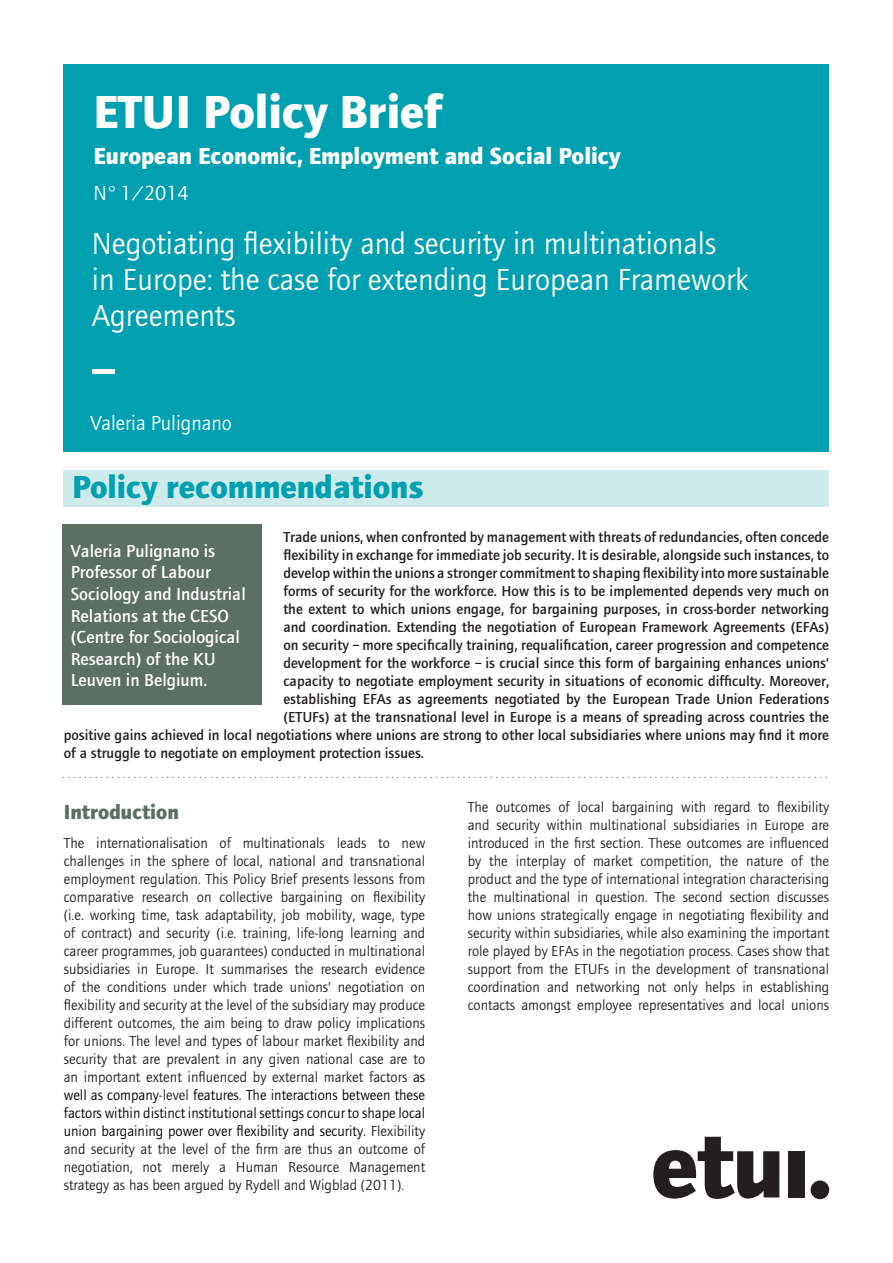
<style>
.page{position:relative;width:893px;height:1263px;background:#fff}
.page>*{position:absolute;margin:0;border:0;box-sizing:border-box;transform-origin:0 0}
.t1{font:500 54px "Foundry Journal";color:#fff}
.t2{font:700 48px "Foundry Journal";color:#fff}
.t3{font:700 33px "Foundry Journal";color:#00a0b0}
.t4{font:31.5px/36px "Foundry Journal";color:#fff}
.t5{font:700 24px "Foundry Journal";color:#fff}
.t6{font:21px "Foundry Journal";color:#fff}
.t7{font:700 21px "Foundry Journal";color:#5d6e65}
.t8{font:500 18px/21.6px "Foundry Journal";color:#fff}
.t9{font:15px/18px "Foundry Journal";color:#231f20;text-align:justify}
.t10{font:500 15px "Foundry Journal";color:#231f20}
.t11{font:13.5px "Foundry Journal";color:#5d6e65}
.s1{color:#000}
</style>
<div class="page">
<div style="left:64px;top:471px;width:765px;height:36px;background:#ceeaeb"></div>
<div style="left:64px;top:64px;width:765px;height:388px;background:#00a0b0"></div>
<svg style="left:653px;top:1137px;width:126px;height:62px"></svg>
<div style="left:788px;top:1151px;width:16px;height:46px;background:#231f20"></div>
<div style="left:810px;top:1180px;width:19px;height:19px;background:#231f20;border-radius:50%"></div>
<div style="left:62px;top:525px;width:200px;height:180px;background:#5d6e65"></div>
<h2 class="t2" style="left:94px;top:83px;width:350px">ETUI Policy Brief</h2>
<h3 class="t5" style="left:94px;top:141px;width:529px">European Economic, Employment and Social Policy</h3>
<h3 class="t6" style="left:94px;top:181px;width:97px">N° 1/2014</h3>
<h3 class="t4" style="left:92px;top:226px;width:658px">Negotiating flexibility and security in multinationals<br>in Europe: the case for extending European Framework<br>Agreements</h3>
<h1 class="t1" style="left:90px;top:339px;width:24px">–</h1>
<h3 class="t6" style="left:90px;top:412px;width:143px">Valeria Pulignano</h3>
<h3 class="t3" style="left:72px;top:468px;width:353px">Policy recommendations</h3>
<p class="t10" style="left:283px;top:528px;width:547px">Trade unions, when confronted by management with threats of redundancies, often concede</p>
<p class="t10" style="left:283px;top:546px;width:547px">flexibility in exchange for immediate job security. It is desirable, alongside such instances, to</p>
<p class="t10" style="left:283px;top:564px;width:547px">develop within the unions a stronger commitment to shaping flexibility into more sustainable</p>
<p class="t10" style="left:283px;top:582px;width:547px">forms of security for the workforce. How this is to be implemented depends very much on</p>
<p class="t10" style="left:283px;top:600px;width:547px">the extent to which unions engage, for bargaining purposes, in cross-border networking</p>
<p class="t10" style="left:283px;top:618px;width:547px">and coordination. Extending the negotiation of European Framework Agreements (EFAs)</p>
<p class="t10" style="left:283px;top:636px;width:547px">on security – more specifically training, requalification, career progression and competence</p>
<p class="t10" style="left:283px;top:654px;width:547px">development for the workforce – is crucial since this form of bargaining enhances unions’</p>
<p class="t10" style="left:283px;top:672px;width:547px">capacity to negotiate employment security in situations of economic difficulty. Moreover,</p>
<p class="t10" style="left:283px;top:690px;width:547px">establishing EFAs as agreements negotiated by the European Trade Union Federations</p>
<p class="t10" style="left:283px;top:708px;width:547px">(ETUFs) at the transnational level in Europe is a means of spreading across countries the</p>
<p class="t10" style="left:64px;top:726px;width:767px">positive gains achieved in local negotiations where unions are strong to other local subsidiaries where unions may find it more</p>
<p class="t10" style="left:64px;top:744px;width:362px">of a struggle to negotiate on employment protection issues.</p>
<p class="t8" style="left:71px;top:540px;width:177px">Valeria Pulignano is<br>Professor of Labour<br>Sociology and Industrial<br>Relations at the CESO (Centre for Sociological<br>Research) of the KU<br>Leuven in Belgium.</p>
<p class="t11" style="left:62px;top:766px;width:767px">............................................................................................................................................</p>
<h3 class="t7" style="left:64px;top:800px;width:117px">Introduction</h3>
<p class="t9" style="left:64px;top:834px;width:363px">The internationalisation of multinationals leads to new challenges in the sphere of local, national and transnational employment regulation. This Policy Brief presents lessons from comparative research on collective bargaining on flexibility (i.e. working time, task adaptability, job mobility, wage, type of contract) and security (i.e. training, life-long learning and career programmes, job guarantees) conducted in multinational subsidiaries in Europe. It summarises the research evidence of the conditions under which trade unions’ negotiation on flexibility and security at the level of the subsidiary may produce different outcomes, the aim being to draw policy implications for unions. The level and types of labour market flexibility and security that are prevalent in any given national case are to an important extent influenced by external market factors <span class="s1">as well as company</span>-level <span class="s1">features. The interactions between these factors within distinct institutional settings concur to shape local union bargaining power over flexibility and security.</span> Flexibility and security at the level of the firm are thus an outcome of negotiation, not merely a Human Resource Management strategy as has been argued by Rydell and Wigblad (2011).</p>
<p class="t9" style="left:468px;top:798px;width:363px">The outcomes of local bargaining with regard to flexibility and security within multinational subsidiaries in Europe are introduced in the first section. These outcomes are influenced by the interplay of market competition, the nature of the product and the type of international integration characterising the multinational in question. The second section discusses how unions strategically engage in negotiating flexibility and security within subsidiaries, while also examining the important role played by EFAs in the negotiation process. Cases show that support from the ETUFs in the development of transnational coordination and networking not only helps in establishing contacts amongst employee representatives and local unions</p>
</div>
